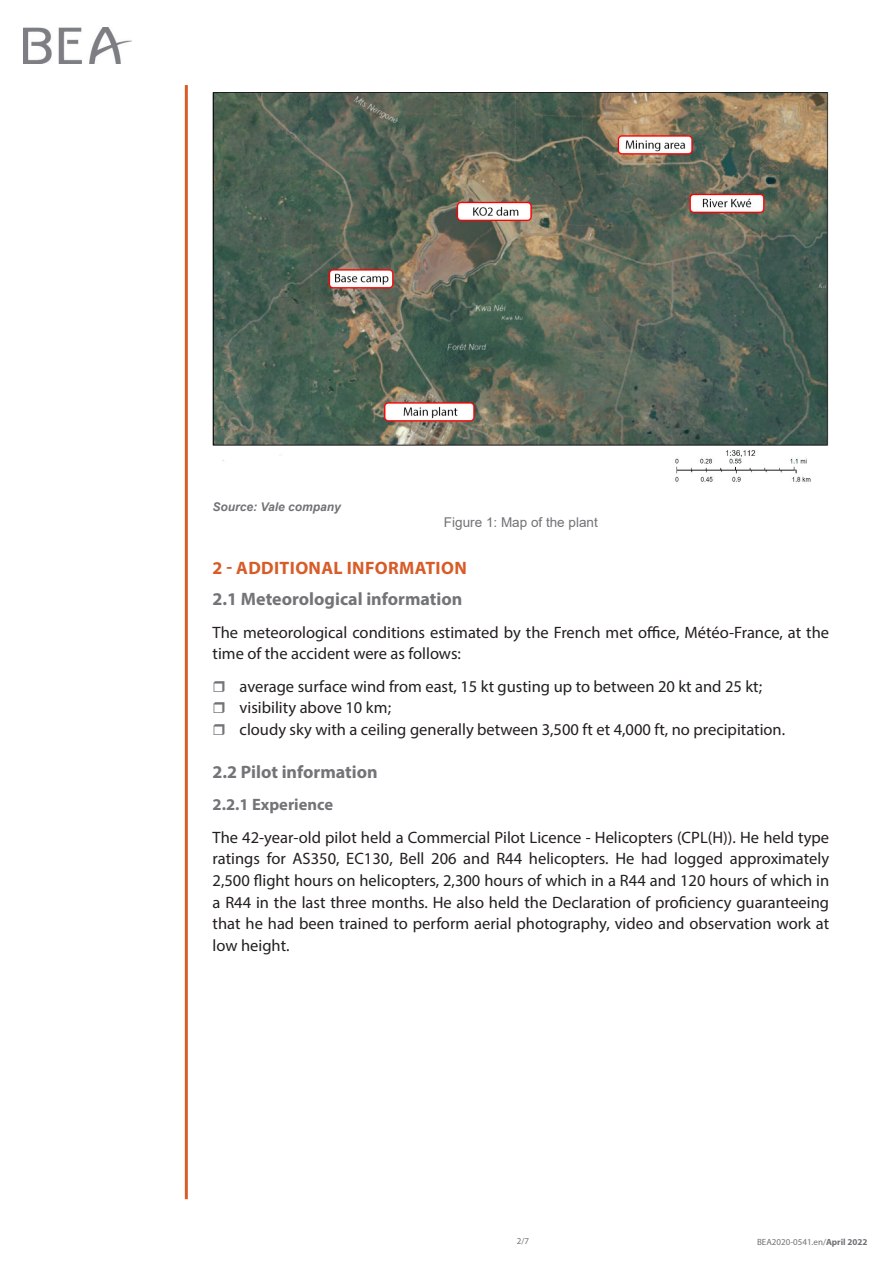
<style>
.page{position:relative;width:893px;height:1263px;background:#fff}
.page>*{position:absolute;margin:0;border:0;box-sizing:border-box;transform-origin:0 0}
.Titre_2{font:700 18px "Myriad Pro";color:#727477}
.Titre_1{font:700 18px "Myriad Pro";letter-spacing:.02em;color:#d75c28}
.t1{font:16.5px/21.6px "Myriad Pro";color:#231f20}
.Titre_3{font:700 16.5px "Myriad Pro";color:#727477}
.Légende{font:13.5px "Arial";color:#717275}
.Légende-2{font:italic 700 12px "Arial";color:#717275}
.t2{font:9px "Myriad Pro";color:#717275}
.s1{font-weight:700}
</style>
<div class="page">
<hr style="left:185px;top:85px;width:3px;height:1114px;background:#d75c28">
<img style="left:23px;top:28px;width:109px;height:36px">
<img style="left:213px;top:92px;width:616px;height:391px">
<p class="Légende-2" style="left:213px;top:499px;width:130px">Source: Vale company</p>
<p class="Légende" style="left:444px;top:513px;width:155px">Figure 1: Map of the plant</p>
<p class="Titre_1" style="left:213px;top:556px;width:256px">2 - ADDITIONAL INFORMATION</p>
<p class="Titre_2" style="left:213px;top:587px;width:251px">2.1 Meteorological information</p>
<p class="t1" style="left:213px;top:621px;width:618px">The meteorological conditions estimated by the French met office, Météo-France, at the time of the accident were as follows:</p>
<p class="t1" style="left:240px;top:675px;width:524px">average surface wind from east, 15 kt gusting up to between 20 kt and 25 kt;</p>
<p class="t1" style="left:240px;top:696px;width:153px">visibility above 10 km;</p>
<p class="t1" style="left:240px;top:718px;width:547px">cloudy sky with a ceiling generally between 3,500 ft et 4,000 ft, no precipitation.</p>
<p class="Titre_2" style="left:213px;top:760px;width:167px">2.2 Pilot information</p>
<p class="Titre_3" style="left:213px;top:794px;width:122px">2.2.1 Experience</p>
<p class="t1" style="left:213px;top:826px;width:618px;text-align:justify">The 42-year-old pilot held a Commercial Pilot Licence - Helicopters (CPL(H)). He held type ratings for AS350, EC130, Bell 206 and R44 helicopters. He had logged approximately 2,500 flight hours on helicopters, 2,300 hours of which in a R44 and 120 hours of which in a R44 in the last three months. He also held the Declaration of proficiency guaranteeing that he had been trained to perform aerial photography, video and observation work at low height.</p>
<p class="t2" style="left:517px;top:1236px;width:14px">2/7</p>
<p class="t2" style="left:757px;top:1236px;width:112px">BEA2020-0541.en/<span class="s1">April 2022</span></p>
</div>
